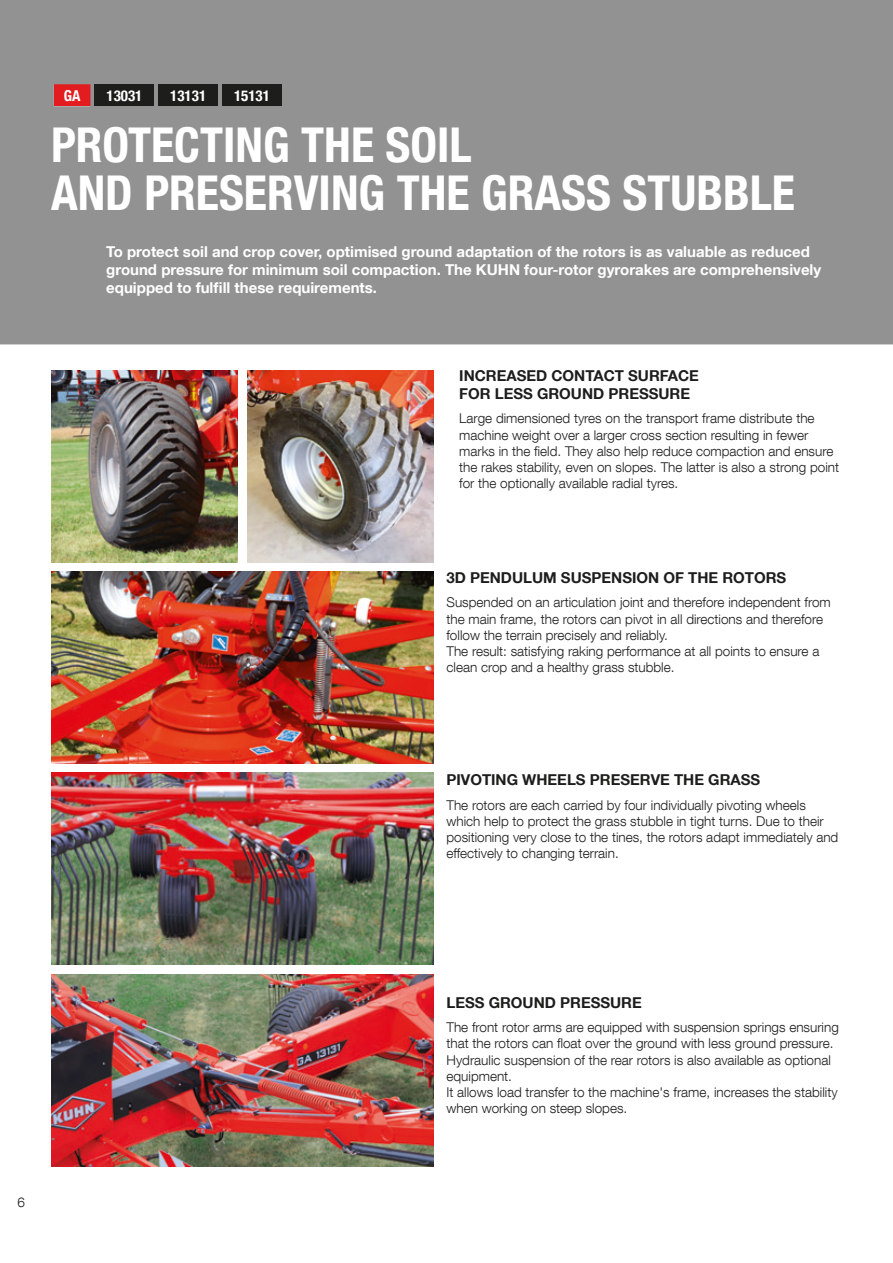
<style>
.page{position:relative;width:893px;height:1263px;background:#fff}
.page>*{position:absolute;margin:0;border:0;box-sizing:border-box;transform-origin:0 0}
.t1{font:700 condensed 48px/48px "Helvetica Neue LT Com";color:#fff}
.t2{font:700 15px/18px "Helvetica Neue LT Com";color:#fff}
.t3{font:700 15px/18px "Helvetica Neue LT Com";color:#1d1d1b}
.t4{font:700 condensed 15px "Helvetica Neue LT Com";color:#fff}
.t5{font:300 13.5px/16.2px "Helvetica Neue LT Com";color:#1d1d1b}
</style>
<div class="page">
<img style="left:52px;top:371px;width:186px;height:191px">
<img style="left:248px;top:371px;width:186px;height:191px">
<img style="left:51px;top:572px;width:383px;height:191px">
<img style="left:51px;top:773px;width:383px;height:191px">
<img style="left:51px;top:975px;width:383px;height:191px">
<div style="left:0;top:0;width:893px;height:344px;background:#939292"></div>
<div style="left:158px;top:85px;width:60px;height:21px;background:#1d1d1b"></div>
<div style="left:222px;top:85px;width:60px;height:21px;background:#1d1d1b"></div>
<div style="left:95px;top:85px;width:59px;height:21px;background:#1d1d1b"></div>
<p class="t4" style="left:64px;top:86px;width:18px">GA</p>
<p class="t4" style="left:106px;top:86px;width:37px">13031</p>
<p class="t4" style="left:170px;top:86px;width:37px">13131</p>
<p class="t4" style="left:234px;top:86px;width:37px">15131</p>
<h1 class="t1" style="left:51px;top:121px;width:745px">PROTECTING THE SOIL<br>AND PRESERVING THE GRASS STUBBLE</h1>
<p class="t2" style="left:106px;top:243px;width:716px">To protect soil and crop cover, optimised ground adaptation of the rotors is as valuable as reduced ground pressure for minimum soil compaction. The KUHN four-rotor gyrorakes are comprehensively equipped to fulfill these requirements.</p>
<p class="t3" style="left:459px;top:366px;width:241px">INCREASED CONTACT SURFACE<br>FOR LESS GROUND PRESSURE</p>
<p class="t5" style="left:459px;top:410px;width:381px">Large dimensioned tyres on the transport frame distribute the machine weight over a larger cross section resulting in fewer marks in the field. They also help reduce compaction and ensure the rakes stability, even on slopes. The latter is also a strong point for the optionally available radial tyres.</p>
<p class="t3" style="left:446px;top:568px;width:341px">3D PENDULUM SUSPENSION OF THE ROTORS</p>
<p class="t5" style="left:446px;top:594px;width:386px">Suspended on an articulation joint and therefore independent from the main frame, the rotors can pivot in all directions and therefore follow the terrain precisely and reliably.<br>The result: satisfying raking performance at all points to ensure a clean crop and a healthy grass stubble.</p>
<p class="t3" style="left:446px;top:770px;width:315px">PIVOTING WHEELS PRESERVE THE GRASS</p>
<p class="t5" style="left:446px;top:796px;width:393px">The rotors are each carried by four individually pivoting wheels which help to protect the grass stubble in tight turns. Due to their positioning very close to the tines, the rotors adapt immediately and effectively to changing terrain.</p>
<p class="t5" style="left:18px;top:1193px;width:9px">6</p>
<p class="t3" style="left:446px;top:993px;width:197px">LESS GROUND PRESSURE</p>
<p class="t5" style="left:446px;top:1019px;width:394px">The front rotor arms are equipped with suspension springs ensuring that the rotors can float over the ground with less ground pressure.<br>Hydraulic suspension of the rear rotors is also available as optional equipment.<br>It allows load transfer to the machine's frame, increases the stability when working on steep slopes.</p>
</div>
